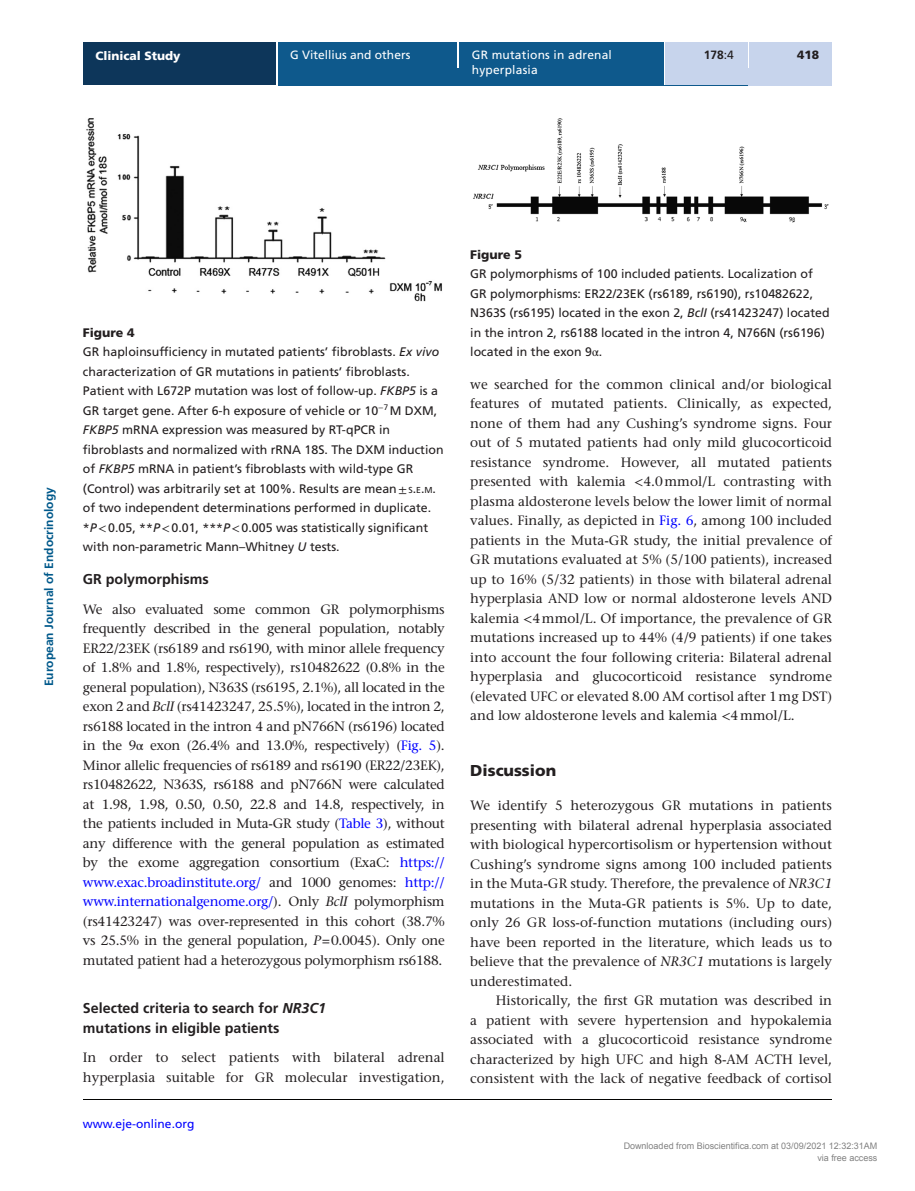
<style>
.page{position:relative;width:915px;height:1191px;background:#fff}
.page>*{position:absolute;margin:0;border:0;box-sizing:border-box;transform-origin:0 0}
.t1{font:900 15.75px "Frutiger LT Std";color:#231f20}
.t2{font:700 14.25px/19.5px "Frutiger LT Std";color:#231f20}
.TXT{font:500 13.5px/19.5px "Stone Serif Std";color:#231f20;text-align:justify}
.TXI{font:500 13.5px/19.5px "Stone Serif Std";color:#231f20;text-align:justify}
.FC{font:12.3px/19.5px "Frutiger LT Std";color:#231f20}
.FC-2{font:900 12.3px "Frutiger LT Std";color:#231f20}
.t3{font:12px "Frutiger LT Std";letter-spacing:.015em;color:#fff}
.t4{font:700 12px "Frutiger LT Std";color:#00598b}
.t5{font:12px "Frutiger LT Std";color:#00f}
.t6{font:900 12px "Frutiger LT Std";color:#fff}
.t7{font:700 12px "Frutiger LT Std";color:#231f20}
.t8{font:900 12px "Frutiger LT Std";color:#231f20}
.t9{font:9px/12px "Arial";color:rgb(0 0 0/.5);text-align:right}
.s1{font-weight:400}
.s2{font-style:italic}
.s3{font-family:"STIX General"}
.s4{font-size:8.7px}
.s5{font-style:inherit}
.s6{font-family:"STIX General";font-weight:400}
.s7{color:#00f}
</style>
<div class="page">
<div style="left:83px;top:43px;width:193px;height:42px;background:#0d365a"></div>
<div style="left:278px;top:51px;width:553px;height:34px;background:#0e598c"></div>
<div style="left:278px;top:43px;width:179px;height:8px;background:#0e598c"></div>
<hr style="left:457px;top:43px;width:2px;height:25px;background:#fff">
<div style="left:459px;top:43px;width:204px;height:42px;background:#0e598c"></div>
<hr style="left:663px;top:43px;width:2px;height:42px;background:#fff">
<div style="left:665px;top:43px;width:82px;height:42px;background:#c7d4ec"></div>
<div style="left:747px;top:68px;width:84px;height:17px;background:#c7d4ec"></div>
<hr style="left:747px;top:43px;width:2px;height:25px;background:#fff">
<div style="left:749px;top:43px;width:82px;height:25px;background:#c7d4ec"></div>
<hr style="left:83px;top:1099px;width:748px;height:1px;background:#040503">
<img style="left:86px;top:118px;width:356px;height:183px">
<img style="left:473px;top:118px;width:356px;height:105px">
<p class="t6" style="left:95px;top:48px;width:87px">Clinical Study</p>
<p class="t3" style="left:290px;top:48px;width:122px">G Vitellius and others</p>
<p class="t3" style="left:471px;top:48px;width:141px">GR mutations in adrenal</p>
<p class="t7" style="left:703px;top:48px;width:32px">178<span class="s1">:4</span></p>
<p class="t8" style="left:797px;top:48px;width:24px">418</p>
<p class="t3" style="left:471px;top:63px;width:67px">hyperplasia</p>
<p class="t4" style="left:42px;top:686px;width:200px;rotate:-90deg">European Journal of Endocrinology</p>
<p class="FC-2" style="left:83px;top:325px;width:53px">Figure 4</p>
<p class="FC" style="left:83px;top:342px;width:362px">GR haploinsufficiency in mutated patients’ fibroblasts. <span class="s2">Ex vivo </span>characterization of GR mutations in patients’ fibroblasts.<br>Patient with L672P mutation was lost of follow-up. <span class="s2">FKBP5</span> is a GR target gene. After 6-h exposure of vehicle or 10<sup>−</sup><sup>7</sup> M DXM, <span class="s2">FKBP5</span> mRNA expression was measured by RT-qPCR in fibroblasts and normalized with rRNA 18S. The DXM induction of <span class="s2">FKBP5</span> mRNA in patient’s fibroblasts with wild-type GR (Control) was arbitrarily set at 100%. Results are mean<span class="s3">±</span> <span class="s4">S</span><span class="s5">.</span><span class="s4">E</span><span class="s5">.</span><span class="s4">M</span><span class="s5">. </span>of two independent determinations performed in duplicate. *<span class="s2">P</span><span class="s3">&lt;</span>0.05, **<span class="s2">P</span><span class="s3">&lt;</span>0.01, ***<span class="s2">P</span><span class="s3">&lt;</span>0.005 was statistically significant with non-parametric Mann–Whitney <span class="s2">U</span> tests.</p>
<h2 class="t2" style="left:83px;top:569px;width:127px">GR polymorphisms</h2>
<p class="TXT" style="left:83px;top:599px;width:363px">We also evaluated some common GR polymorphisms frequently described in the general population, notably ER22/23EK (rs6189 and rs6190, with minor allele frequency of 1.8% and 1.8%, respectively), rs10482622 (0.8% in the general population), N363S (rs6195, 2.1%), all located in the exon 2 and <span class="s2">BclI</span> (rs41423247, 25.5%), located in the intron 2, rs6188 located in the intron 4 and pN766N (rs6196) located in the 9<span class="s6">α</span> exon (26.4% and 13.0%, respectively) (<span class="s7">Fig. 5</span>).<br>Minor allelic frequencies of rs6189 and rs6190 (ER22/23EK), rs10482622, N363S, rs6188 and pN766N were calculated at 1.98, 1.98, 0.50, 0.50, 22.8 and 14.8, respectively, in the patients included in Muta-GR study (<span class="s7">Table 3</span>), without any difference with the general population as estimated by the exome aggregation consortium (ExaC: <span class="s7">https:// www.exac.broadinstitute.org/</span> and 1000 genomes: <span class="s7">http:// www.internationalgenome.org/</span>). Only <span class="s2">BclI</span> polymorphism (rs41423247) was over-represented in this cohort (38.7% vs 25.5% in the general population, <span class="s2">P</span>=0.0045). Only one mutated patient had a heterozygous polymorphism rs6188.</p>
<h2 class="t2" style="left:83px;top:998px;width:244px">Selected criteria to search for <span class="s2">NR3C1 </span>mutations in eligible patients</h2>
<p class="TXT" style="left:83px;top:1047px;width:363px">In order to select patients with bilateral adrenal hyperplasia suitable for GR molecular investigation,</p>
<p class="t5" style="left:83px;top:1117px;width:113px">www.eje-online.org</p>
<p class="FC-2" style="left:470px;top:247px;width:53px">Figure 5</p>
<p class="FC" style="left:470px;top:264px;width:360px">GR polymorphisms of 100 included patients. Localization of GR polymorphisms: ER22/23EK (rs6189, rs6190), rs10482622, N363S (rs6195) located in the exon 2, <span class="s2">BclI</span> (rs41423247) located in the intron 2, rs6188 located in the intron 4, N766N (rs6196) located in the exon 9<span class="s3">α</span>.</p>
<p class="TXT" style="left:470px;top:374px;width:363px">we searched for the common clinical and/or biological features of mutated patients. Clinically, as expected, none of them had any Cushing’s syndrome signs. Four out of 5 mutated patients had only mild glucocorticoid resistance syndrome. However, all mutated patients presented with kalemia <span class="s6">&lt;</span>4.0mmol/L contrasting with plasma aldosterone levels below the lower limit of normal values. Finally, as depicted in <span class="s7">Fig. 6</span>, among 100 included patients in the Muta-GR study, the initial prevalence of GR mutations evaluated at 5% (5/100 patients), increased up to 16% (5/32 patients) in those with bilateral adrenal hyperplasia AND low or normal aldosterone levels AND kalemia <span class="s6">&lt;</span>4mmol/L. Of importance, the prevalence of GR mutations increased up to 44% (4/9 patients) if one takes into account the four following criteria: Bilateral adrenal hyperplasia and glucocorticoid resistance syndrome (elevated UFC or elevated 8.00 AM cortisol after 1mg DST) and low aldosterone levels and kalemia <span class="s6">&lt;</span>4mmol/L.</p>
<h1 class="t1" style="left:470px;top:761px;width:87px">Discussion</h1>
<p class="TXT" style="left:470px;top:795px;width:363px">We identify 5 heterozygous GR mutations in patients presenting with bilateral adrenal hyperplasia associated with biological hypercortisolism or hypertension without Cushing’s syndrome signs among 100 included patients in the Muta-GR study. Therefore, the prevalence of <span class="s2">NR3C1 </span>mutations in the Muta-GR patients is 5%. Up to date, only 26 GR loss-of-function mutations (including ours) have been reported in the literature, which leads us to believe that the prevalence of <span class="s2">NR3C1</span> mutations is largely underestimated.</p>
<p class="TXI" style="left:470px;top:990px;width:363px;text-indent:26px">Historically, the first GR mutation was described in a patient with severe hypertension and hypokalemia associated with a glucocorticoid resistance syndrome characterized by high UFC and high 8-AM ACTH level, consistent with the lack of negative feedback of cortisol</p>
<p class="t9" style="left:623px;top:1139px;width:255px">Downloaded from Bioscientifica.com at 03/09/2021 12:32:31AM via free access</p>
</div>
